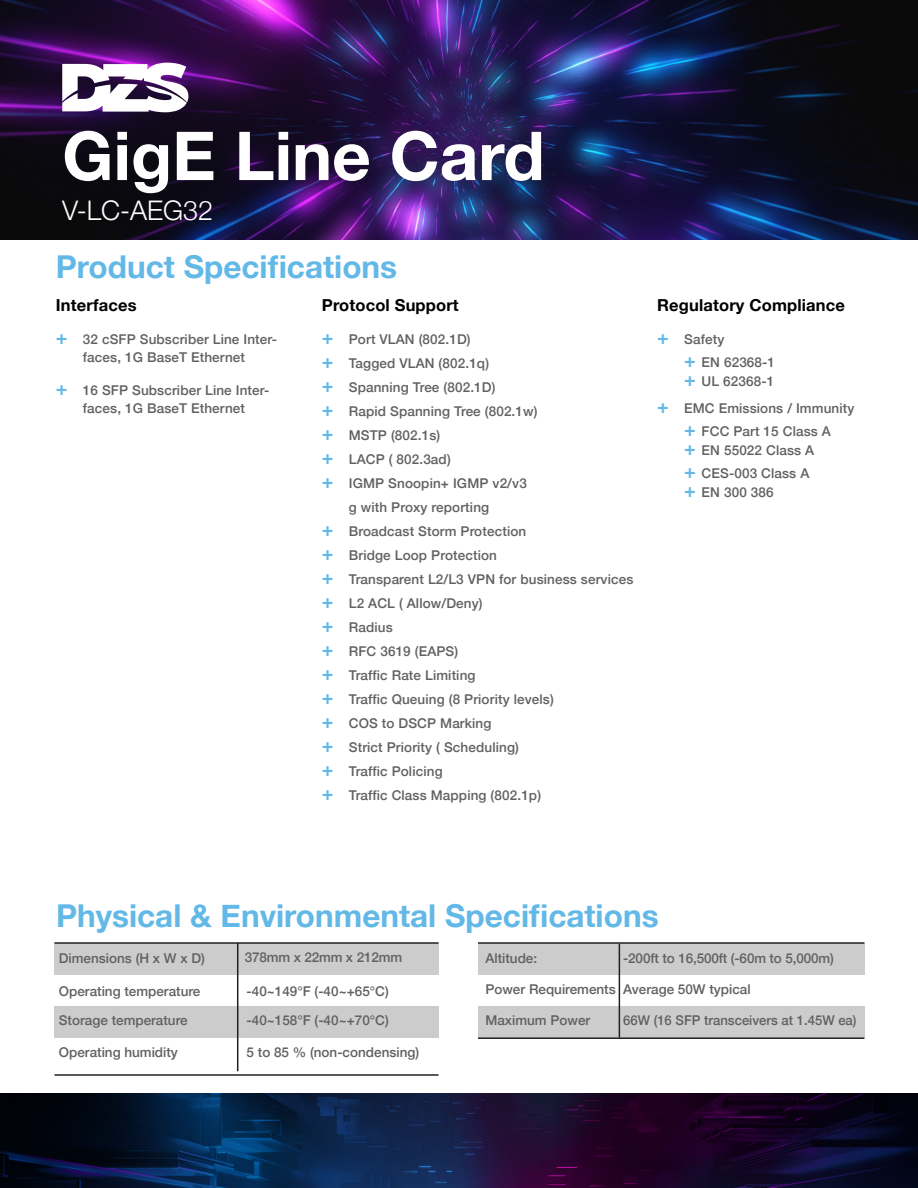
<style>
.page{position:relative;width:918px;height:1188px;background:#fff}
.page>*{position:absolute;margin:0;border:0;box-sizing:border-box;transform-origin:0 0}
.Data_Sheet_Title{font:700 67.5px "Helvetica Neue";color:#fff}
.Body_Heading{font:700 31.5px "Helvetica Neue";color:#62b8e7}
.t1{font:300 27px "Helvetica Neue";color:#fff}
.t2{font:700 16.5px "Helvetica Neue";letter-spacing:.01em;color:#000}
.Body_Heading-2{font:500 13.5px/18px "Helvetica Neue";letter-spacing:.01em;color:#606161;text-align:center}
.Body_Heading-3{font:500 13.5px "Helvetica Neue";letter-spacing:-.01em;color:#606161}
.s1{font-weight:700;font-size:19.5px;color:#62b8e7}
</style>
<div class="page">
<img style="left:486px;top:1094px;width:69px;height:94px">
<svg style="left:0;top:1094px;width:486px;height:94px;background:#091e40"></svg>
<svg style="left:555px;top:1094px;width:363px;height:94px;background:#160424"></svg>
<img style="left:0;top:0;width:918px;height:240px">
<svg style="left:62px;top:63px;width:126px;height:49px"></svg>
<div style="left:54px;top:1006px;width:385px;height:31px;background:#ccc"></div>
<div style="left:54px;top:944px;width:385px;height:31px;background:#ccc"></div>
<div style="left:478px;top:1006px;width:386px;height:31px;background:#ccc"></div>
<div style="left:478px;top:944px;width:386px;height:31px;background:#ccc"></div>
<hr style="left:54px;top:942px;width:385px;height:2px;background:#231f20">
<hr style="left:478px;top:942px;width:386px;height:2px;background:#231f20">
<hr style="left:54px;top:1074px;width:385px;height:2px;background:#231f20">
<hr style="left:478px;top:1037px;width:386px;height:2px;background:#231f20">
<hr style="left:237px;top:943px;width:1px;height:128px;background:#231f20">
<hr style="left:619px;top:944px;width:1px;height:93px;background:#231f20">
<p class="Data_Sheet_Title" style="left:62px;top:103px;width:484px">GigE Line Card</p>
<p class="t1" style="left:62px;top:189px;width:153px">V-LC-AEG32</p>
<p class="Body_Heading" style="left:56px;top:242px;width:343px">Product Specifications</p>
<p class="t2" style="left:56px;top:292px;width:82px">Interfaces</p>
<p class="Body_Heading-2" style="left:56px;top:329px;width:222px"><span class="s1">+</span> 32 cSFP Subscriber Line Inter&shy;faces, 1G BaseT Ethernet</p>
<p class="Body_Heading-2" style="left:56px;top:380px;width:215px"><span class="s1">+</span> 16 SFP Subscriber Line Inter&shy;faces, 1G BaseT Ethernet</p>
<p class="t2" style="left:322px;top:292px;width:138px">Protocol Support</p>
<p class="Body_Heading-2" style="left:322px;top:329px;width:150px"><span class="s1">+</span> Port VLAN (802.1D)</p>
<p class="Body_Heading-2" style="left:322px;top:353px;width:169px"><span class="s1">+</span> Tagged VLAN (802.1q)</p>
<p class="Body_Heading-2" style="left:322px;top:377px;width:175px"><span class="s1">+</span> Spanning Tree (802.1D)</p>
<p class="Body_Heading-2" style="left:322px;top:401px;width:217px"><span class="s1">+</span> Rapid Spanning Tree (802.1w)</p>
<p class="Body_Heading-2" style="left:322px;top:425px;width:120px"><span class="s1">+</span> MSTP (802.1s)</p>
<p class="Body_Heading-2" style="left:322px;top:449px;width:130px"><span class="s1">+</span> LACP ( 802.3ad)</p>
<p class="Body_Heading-2" style="left:322px;top:473px;width:207px"><span class="s1">+</span> IGMP Snoopin+ IGMP v2/v3</p>
<p class="Body_Heading-2" style="left:349px;top:497px;width:142px">g with Proxy reporting</p>
<p class="Body_Heading-2" style="left:322px;top:521px;width:206px"><span class="s1">+</span> Broadcast Storm Protection</p>
<p class="Body_Heading-2" style="left:322px;top:545px;width:177px"><span class="s1">+</span> Bridge Loop Protection</p>
<p class="Body_Heading-2" style="left:322px;top:569px;width:313px"><span class="s1">+</span> Transparent L2/L3 VPN for business services</p>
<p class="Body_Heading-2" style="left:322px;top:593px;width:162px"><span class="s1">+</span> L2 ACL ( Allow/Deny)</p>
<p class="Body_Heading-2" style="left:322px;top:617px;width:72px"><span class="s1">+</span> Radius</p>
<p class="Body_Heading-2" style="left:322px;top:641px;width:138px"><span class="s1">+</span> RFC 3619 (EAPS)</p>
<p class="Body_Heading-2" style="left:322px;top:665px;width:155px"><span class="s1">+</span> Traffic Rate Limiting</p>
<p class="Body_Heading-2" style="left:322px;top:689px;width:233px"><span class="s1">+</span> Traffic Queuing (8 Priority levels)</p>
<p class="Body_Heading-2" style="left:322px;top:713px;width:171px"><span class="s1">+</span> COS to DSCP Marking</p>
<p class="Body_Heading-2" style="left:322px;top:737px;width:199px"><span class="s1">+</span> Strict Priority ( Scheduling)</p>
<p class="Body_Heading-2" style="left:322px;top:761px;width:122px"><span class="s1">+</span> Traffic Policing</p>
<p class="Body_Heading-2" style="left:322px;top:785px;width:221px"><span class="s1">+</span> Traffic Class Mapping (802.1p)</p>
<p class="t2" style="left:657px;top:292px;width:189px">Regulatory Compliance</p>
<p class="Body_Heading-2" style="left:657px;top:329px;width:69px"><span class="s1">+</span> Safety</p>
<p class="Body_Heading-2" style="left:684px;top:352px;width:93px"><span class="s1">+</span> EN 62368-1</p>
<p class="Body_Heading-2" style="left:684px;top:371px;width:92px"><span class="s1">+</span> UL 62368-1</p>
<p class="Body_Heading-2" style="left:657px;top:398px;width:199px"><span class="s1">+</span> EMC Emissions / Immunity</p>
<p class="Body_Heading-2" style="left:684px;top:421px;width:148px"><span class="s1">+</span> FCC Part 15 Class A</p>
<p class="Body_Heading-2" style="left:684px;top:440px;width:132px"><span class="s1">+</span> EN 55022 Class A</p>
<p class="Body_Heading-2" style="left:684px;top:463px;width:127px"><span class="s1">+</span> CES-003 Class A</p>
<p class="Body_Heading-2" style="left:684px;top:482px;width:91px"><span class="s1">+</span> EN 300 386</p>
<p class="Body_Heading" style="left:56px;top:891px;width:604px">Physical &amp; Environmental Specifications</p>
<p class="Body_Heading-2" style="left:59px;top:948px;width:148px">Dimensions (H x W x D)</p>
<p class="Body_Heading-3" style="left:245px;top:947px;width:159px">378mm x 22mm x 212mm</p>
<p class="Body_Heading-2" style="left:485px;top:948px;width:53px">Altitude:</p>
<p class="Body_Heading-3" style="left:623px;top:947px;width:212px">-200ft to 16,500ft (-60m to 5,000m)</p>
<p class="Body_Heading-2" style="left:59px;top:981px;width:143px">Operating temperature</p>
<p class="Body_Heading-2" style="left:247px;top:981px;width:144px">-40~149°F (-40~+65°C)</p>
<p class="Body_Heading-2" style="left:485px;top:980px;width:132px">Power Requirements</p>
<p class="Body_Heading-2" style="left:623px;top:980px;width:129px">Average 50W typical</p>
<p class="Body_Heading-2" style="left:59px;top:1010px;width:130px">Storage temperature</p>
<p class="Body_Heading-2" style="left:485px;top:1010px;width:106px">Maximum Power</p>
<p class="Body_Heading-2" style="left:247px;top:1042px;width:174px">5 to 85 % (non-condensing)</p>
<p class="Body_Heading-2" style="left:247px;top:1010px;width:144px">-40~158°F (-40~+70°C)</p>
<p class="Body_Heading-2" style="left:59px;top:1042px;width:121px">Operating humidity</p>
<p class="Body_Heading-2" style="left:623px;top:1010px;width:235px">66W (16 SFP transceivers at 1.45W ea)</p>
</div>
